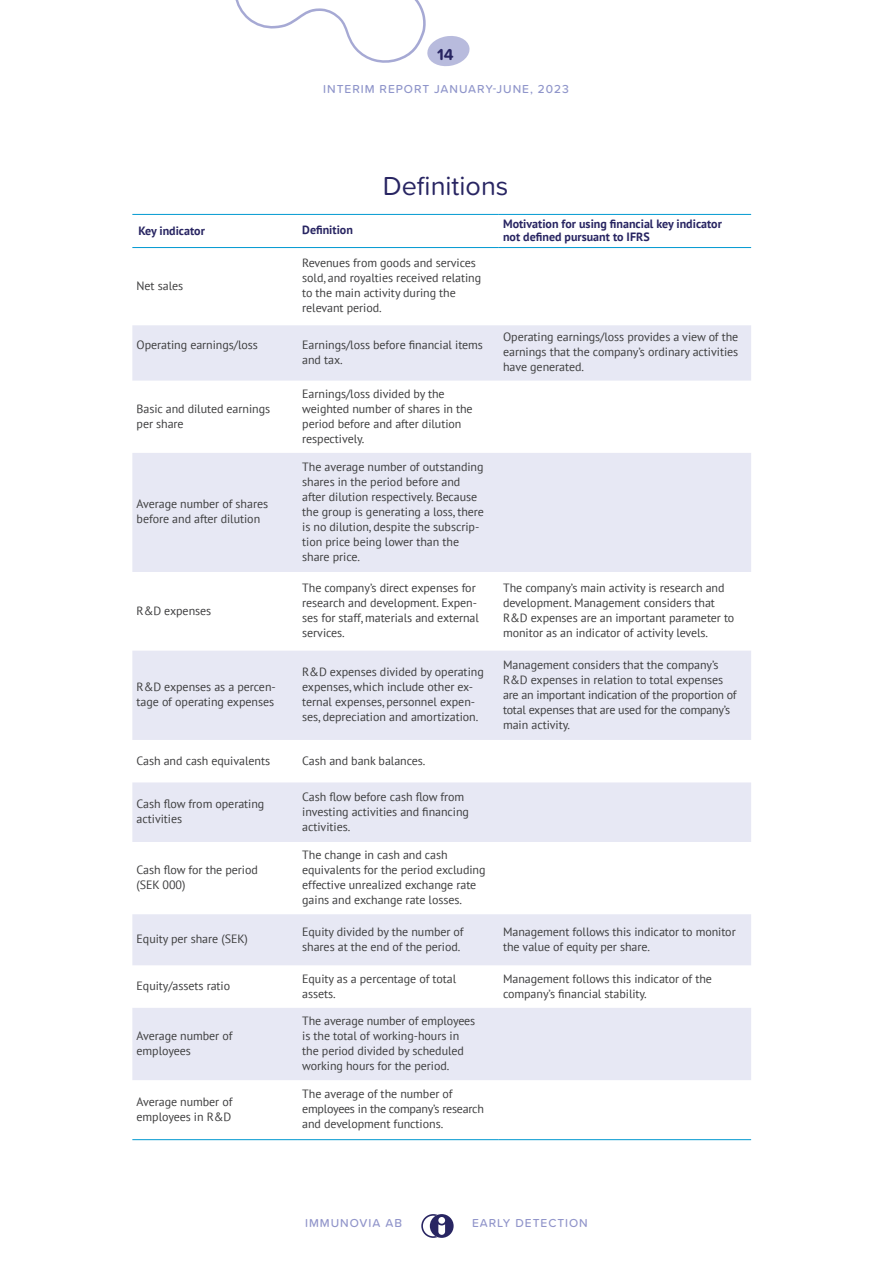
<style>
.page{position:relative;width:893px;height:1263px;background:#fff}
.page>*{position:absolute;margin:0;border:0;box-sizing:border-box;transform-origin:0 0}
.t1{font:27px "Proxima Soft";color:#282562}
.t2{font:700 16.5px "Proxima Soft";color:#282562}
.t3{font:12px/15px "PT Sans";letter-spacing:-.005em;color:#3e3e3f}
.t4{font:700 12px/13.5px "PT Sans";color:#282562}
.t5{font:500 12px "Proxima Soft";letter-spacing:.08em;color:#8f95ca}
.t6{font:500 12px "Proxima Soft";letter-spacing:.08em;color:#9195ca}
</style>
<div class="page">
<svg style="left:421px;top:1214px;width:33px;height:24px"></svg>
<svg style="left:235px;top:0;width:235px;height:66px"></svg>
<svg style="left:132px;top:325px;width:619px;height:755px;fill:#e7e8f4"></svg>
<hr style="left:132px;top:214px;width:166px;height:1px;background:#0099d1">
<hr style="left:298px;top:214px;width:201px;height:1px;background:#0099d1">
<hr style="left:499px;top:214px;width:252px;height:1px;background:#0099d1">
<hr style="left:132px;top:247px;width:166px;height:1px;background:#0099d1">
<hr style="left:298px;top:247px;width:201px;height:1px;background:#0099d1">
<hr style="left:499px;top:247px;width:252px;height:1px;background:#0099d1">
<hr style="left:132px;top:1139px;width:166px;height:1px;background:#0099d1">
<hr style="left:298px;top:1139px;width:201px;height:1px;background:#0099d1">
<hr style="left:499px;top:1139px;width:252px;height:1px;background:#0099d1">
<h2 class="t2" style="left:437px;top:42px;width:18px">14</h2>
<p class="t5" style="left:323px;top:80px;width:247px">INTERIM REPORT JANUARY-JUNE, 2023</p>
<p class="t1" style="left:383px;top:165px;width:127px">Definitions</p>
<p class="t4" style="left:138px;top:224px;width:68px">Key indicator</p>
<p class="t4" style="left:302px;top:223px;width:52px">Definition</p>
<p class="t4" style="left:503px;top:216px;width:220px">Motivation for using financial key indicator not defined pursuant to IFRS</p>
<p class="t3" style="left:137px;top:278px;width:48px">Net sales</p>
<p class="t3" style="left:302px;top:255px;width:180px">Revenues from goods and services sold, and royalties received relating to the main activity during the relevant period.</p>
<p class="t3" style="left:137px;top:337px;width:123px">Operating earnings/loss</p>
<p class="t3" style="left:302px;top:337px;width:182px">Earnings/loss before financial items and tax.</p>
<p class="t3" style="left:503px;top:329px;width:237px;text-align:justify">Operating earnings/loss provides a view of the earnings that the company’s ordinary activities have generated.</p>
<p class="t3" style="left:137px;top:401px;width:135px">Basic and diluted earnings per share</p>
<p class="t3" style="left:302px;top:386px;width:172px">Earnings/loss divided by the weighted number of shares in the period before and after dilution respectively.</p>
<p class="t3" style="left:137px;top:496px;width:133px">Average number of shares before and after dilution</p>
<p class="t3" style="left:137px;top:603px;width:76px">R&amp;D expenses</p>
<p class="t3" style="left:137px;top:679px;width:141px">R&amp;D expenses as a percen&shy;tage of operating expenses</p>
<p class="t3" style="left:302px;top:459px;width:183px">The average number of outstanding shares in the period before and after dilution respectively. Because the group is generating a loss, there is no dilution, despite the subscrip&shy;tion price being lower than the share price.</p>
<p class="t3" style="left:302px;top:580px;width:178px">The company’s direct expenses for research and development. Expen&shy;ses for staff, materials and external services.</p>
<p class="t3" style="left:503px;top:580px;width:233px">The company’s main activity is research and development. Management considers that R&amp;D expenses are an important parameter to monitor as an indicator of activity levels.</p>
<p class="t3" style="left:302px;top:664px;width:183px">R&amp;D expenses divided by operating expenses, which include other ex&shy;ternal expenses, personnel expen&shy;ses, depreciation and amortization.</p>
<p class="t3" style="left:503px;top:657px;width:235px">Management considers that the company’s R&amp;D expenses in relation to total expenses are an important indication of the proportion of total expenses that are used for the company’s main activity.</p>
<p class="t3" style="left:137px;top:753px;width:135px">Cash and cash equivalents</p>
<p class="t3" style="left:302px;top:753px;width:125px">Cash and bank balances.</p>
<p class="t3" style="left:137px;top:796px;width:129px">Cash flow from operating activities</p>
<p class="t3" style="left:302px;top:789px;width:168px">Cash flow before cash flow from investing activities and financing activities.</p>
<p class="t3" style="left:137px;top:862px;width:123px">Cash flow for the period (SEK 000)</p>
<p class="t3" style="left:302px;top:847px;width:185px">The change in cash and cash equivalents for the period excluding effective unrealized exchange rate gains and exchange rate losses.</p>
<p class="t3" style="left:137px;top:931px;width:113px">Equity per share (SEK)</p>
<p class="t3" style="left:302px;top:924px;width:163px">Equity divided by the number of shares at the end of the period.</p>
<p class="t3" style="left:503px;top:924px;width:234px">Management follows this indicator to monitor the value of equity per share.</p>
<p class="t3" style="left:137px;top:978px;width:95px">Equity/assets ratio</p>
<p class="t3" style="left:302px;top:970px;width:155px">Equity as a percentage of total assets.</p>
<p class="t3" style="left:503px;top:970px;width:210px">Management follows this indicator of the company’s financial stability.</p>
<p class="t3" style="left:137px;top:1028px;width:97px">Average number of employees</p>
<p class="t3" style="left:302px;top:1013px;width:175px">The average number of employees is the total of working-hours in the period divided by scheduled working hours for the period.</p>
<p class="t3" style="left:137px;top:1094px;width:97px">Average number of employees in R&amp;D</p>
<p class="t3" style="left:302px;top:1086px;width:183px">The average of the number of employees in the company’s research and development functions.</p>
<p class="t6" style="left:305px;top:1214px;width:99px">IMMUNOVIA AB</p>
<p class="t6" style="left:472px;top:1214px;width:117px">EARLY DETECTION</p>
</div>
